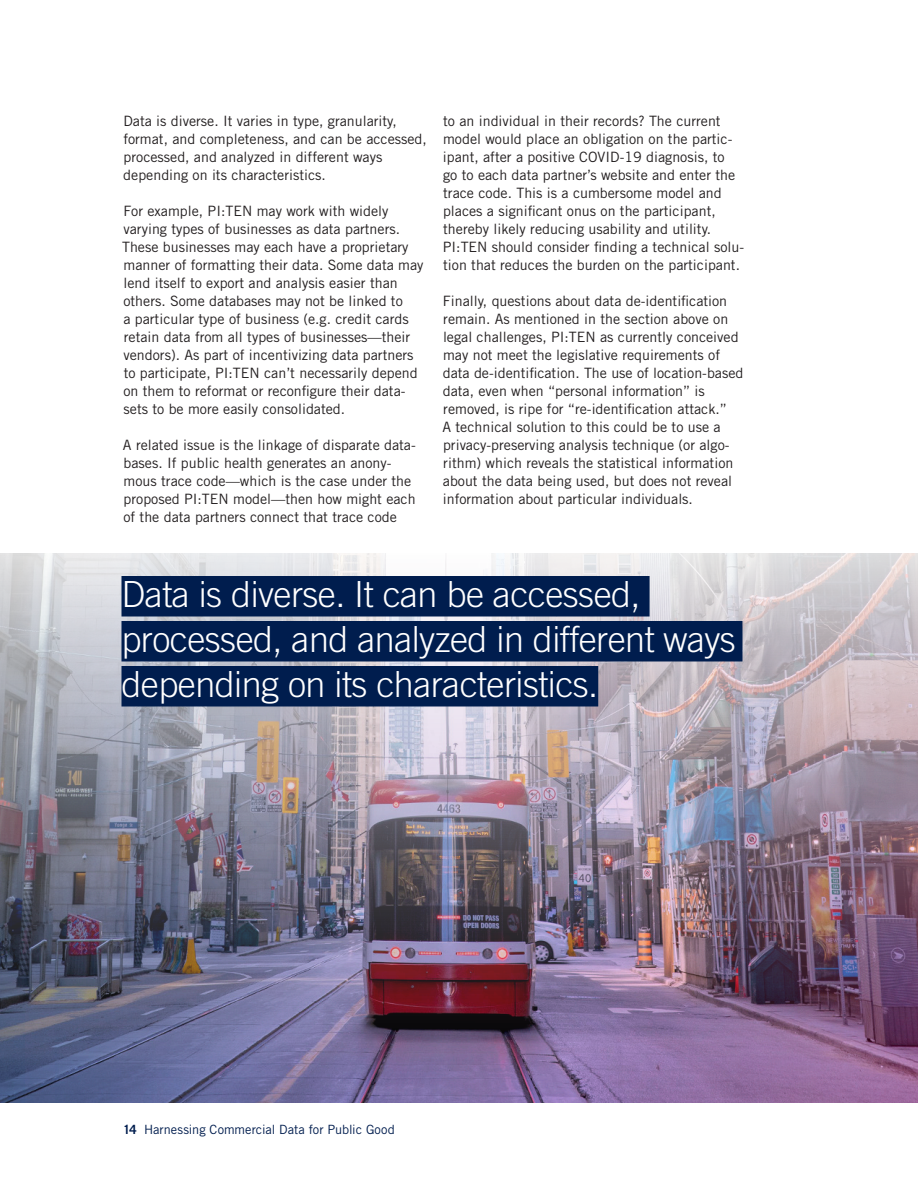
<style>
.page{position:relative;width:918px;height:1188px;background:#fff}
.page>*{position:absolute;margin:0;border:0;box-sizing:border-box;transform-origin:0 0}
.Section_Start_Quote{font:300 36px/45px "Trade Gothic LT Std";letter-spacing:-.015em;color:#fff}
.Body_Copy_9_5_12{font:14.25px/18px "Trade Gothic LT Std";color:#231f20}
.t1{font:12.75px "Trade Gothic LT Std";color:#001d4e}
.s1{font-weight:700}
</style>
<div class="page">
<img style="left:0;top:554px;width:918px;height:548px">
<div style="left:122px;top:576px;width:528px;height:40px;background:#001d4e"></div>
<div style="left:122px;top:621px;width:620px;height:41px;background:#001d4e"></div>
<div style="left:122px;top:666px;width:476px;height:40px;background:#001d4e"></div>
<p class="Body_Copy_9_5_12" style="left:123px;top:112px;width:305px">Data is diverse. It varies in type, granularity, format, and completeness, and can be accessed, processed, and analyzed in different ways depending on its characteristics.</p>
<p class="Body_Copy_9_5_12" style="left:122px;top:202px;width:303px">For example, PI:TEN may work with widely varying types of businesses as data partners.<br>These businesses may each have a proprietary manner of formatting their data. Some data may lend itself to export and analysis easier than others. Some databases may not be linked to<br>a particular type of business (e.g. credit cards retain data from all types of businesses—their vendors). As part of incentivizing data partners to participate, PI:TEN can’t necessarily depend on them to reformat or reconfigure their data&shy;sets to be more easily consolidated.</p>
<p class="Body_Copy_9_5_12" style="left:123px;top:436px;width:294px">A related issue is the linkage of disparate data&shy;bases. If public health generates an anony&shy;mous trace code—which is the case under the proposed PI:TEN model—then how might each of the data partners connect that trace code</p>
<p class="Body_Copy_9_5_12" style="left:443px;top:112px;width:303px">to an individual in their records? The current model would place an obligation on the partic&shy;ipant, after a positive COVID-19 diagnosis, to<br>go to each data partner’s website and enter the trace code. This is a cumbersome model and places a significant onus on the participant, thereby likely reducing usability and utility.<br>PI:TEN should consider finding a technical solu&shy;tion that reduces the burden on the participant.</p>
<p class="Body_Copy_9_5_12" style="left:442px;top:292px;width:302px">Finally, questions about data de-identification remain. As mentioned in the section above on legal challenges, PI:TEN as currently conceived may not meet the legislative requirements of data de-identification. The use of location-based data, even when “personal information” is removed, is ripe for “re-identification attack.”<br>A technical solution to this could be to use a privacy-preserving analysis technique (or algo&shy;rithm) which reveals the statistical information about the data being used, but does not reveal information about particular individuals.</p>
<p class="Section_Start_Quote" style="left:122px;top:571px;width:616px">Data is diverse. It can be accessed, processed, and analyzed in different ways depending on its characteristics.</p>
<p class="t1" style="left:123px;top:1122px;width:273px"><span class="s1">14</span> Harnessing Commercial Data for Public Good</p>
</div>
